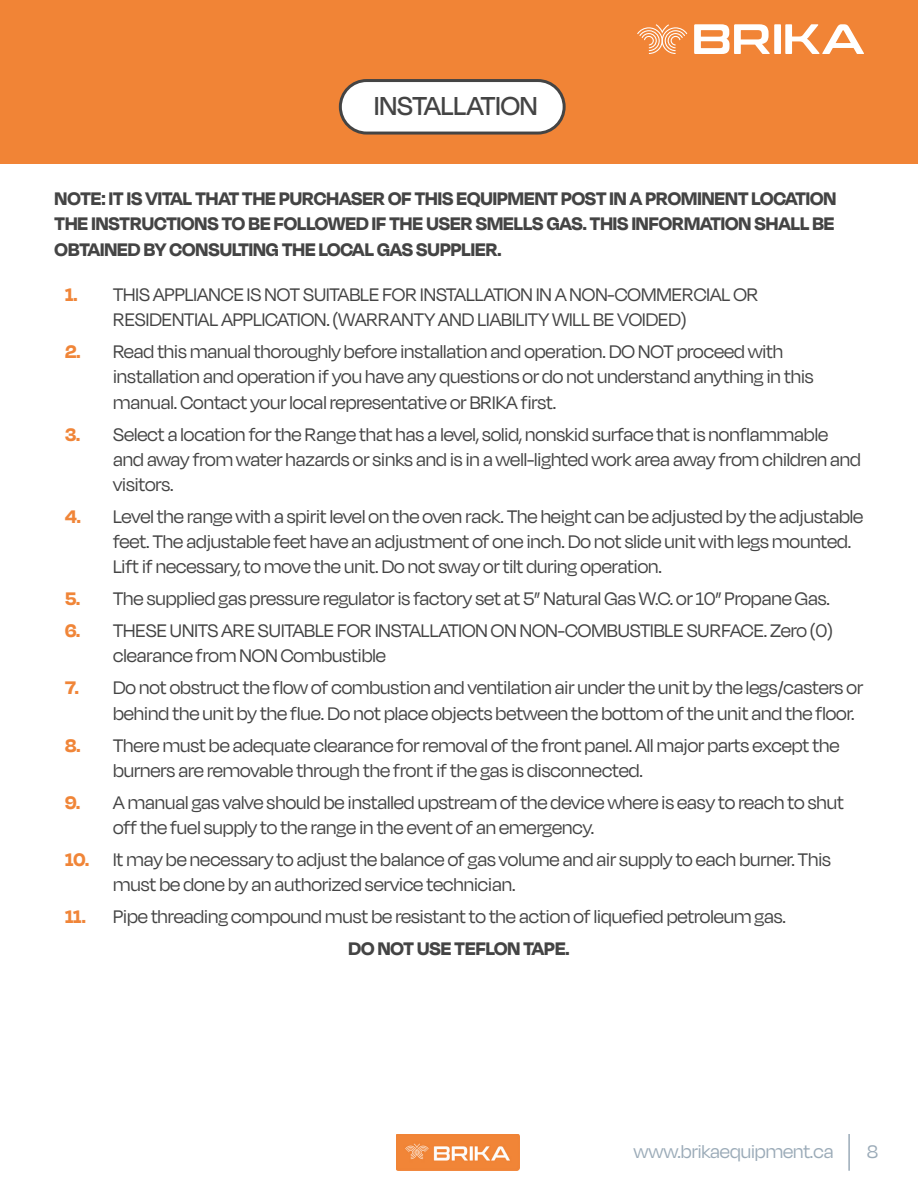
<style>
.page{position:relative;width:918px;height:1188px;background:#fff}
.page>*{position:absolute;margin:0;border:0;box-sizing:border-box;transform-origin:0 0}
.CHAPTER{font:500 30px "Degular Display";color:#444}
.t1{font:21px/25.2px "Degular Display";color:#444}
.CHAPTER-2{font:700 21px/25.2px "Degular Display";color:#444;text-align:justify}
.t2{font:21px "Degular Display";color:#9babb8}
.s1{font-weight:700;color:#f08538}
</style>
<div class="page">
<img style="left:397px;top:1134px;width:123px;height:37px">
<hr style="left:848px;top:1134px;width:2px;height:37px;background:#9babb8">
<div style="left:0;top:0;width:918px;height:163px;background:#f18436"></div>
<div style="left:340px;top:81px;width:224px;height:52px;background:#fff;border-radius:26px"></div>
<div style="left:339px;top:79px;width:227px;height:56px;border:3px solid #444;border-radius:26px"></div>
<svg style="left:694px;top:24px;width:76px;height:30px"></svg>
<div style="left:774px;top:24px;width:7px;height:30px;background:#fff"></div>
<svg style="left:785px;top:24px;width:79px;height:30px"></svg>
<svg style="left:637px;top:24px;width:50px;height:30px"></svg>
<p class="CHAPTER" style="left:374px;top:88px;width:165px">INSTALLATION</p>
<p class="CHAPTER-2" style="left:55px;top:185px;width:783px">NOTE: IT IS VITAL THAT THE PURCHASER OF THIS EQUIPMENT POST IN A PROMINENT LOCATION THE INSTRUCTIONS TO BE FOLLOWED IF THE USER SMELLS GAS. THIS INFORMATION SHALL BE OBTAINED BY CONSULTING THE LOCAL GAS SUPPLIER.</p>
<p class="t1" style="left:113px;top:282px;width:647px;text-indent:-48px"><span class="s1">1.</span> THIS APPLIANCE IS NOT SUITABLE FOR INSTALLATION IN A NON-COMMERCIAL OR<br>RESIDENTIAL APPLICATION. (WARRANTY AND LIABILITY WILL BE VOIDED)</p>
<p class="t1" style="left:113px;top:339px;width:702px;text-indent:-48px"><span class="s1">2.</span> Read this manual thoroughly before installation and operation. DO NOT proceed with installation and operation if you have any questions or do not understand anything in this manual. Contact your local representative or BRIKA first.</p>
<p class="t1" style="left:113px;top:421px;width:749px;text-indent:-48px"><span class="s1">3.</span> Select a location for the Range that has a level, solid, nonskid surface that is nonflammable and away from water hazards or sinks and is in a well-lighted work area away from children and visitors.</p>
<p class="t1" style="left:113px;top:503px;width:752px;text-indent:-48px"><span class="s1">4.</span> Level the range with a spirit level on the oven rack. The height can be adjusted by the adjustable feet. The adjustable feet have an adjustment of one inch. Do not slide unit with legs mounted.<br>Lift if necessary, to move the unit. Do not sway or tilt during operation.</p>
<p class="t1" style="left:65px;top:586px;width:766px"><span class="s1">5.</span> The supplied gas pressure regulator is factory set at 5” Natural Gas W.C. or 10” Propane Gas.</p>
<p class="t1" style="left:113px;top:618px;width:721px;text-indent:-48px"><span class="s1">6.</span> THESE UNITS ARE SUITABLE FOR INSTALLATION ON NON-COMBUSTIBLE SURFACE. Zero (0) clearance from NON Combustible</p>
<p class="t1" style="left:113px;top:675px;width:751px;text-indent:-48px"><span class="s1">7.</span> Do not obstruct the flow of combustion and ventilation air under the unit by the legs/casters or behind the unit by the flue. Do not place objects between the bottom of the unit and the floor.</p>
<p class="t1" style="left:113px;top:732px;width:728px;text-indent:-48px"><span class="s1">8.</span> There must be adequate clearance for removal of the front panel. All major parts except the burners are removable through the front if the gas is disconnected.</p>
<p class="t1" style="left:113px;top:789px;width:732px;text-indent:-48px"><span class="s1">9.</span> A manual gas valve should be installed upstream of the device where is easy to reach to shut off the fuel supply to the range in the event of an emergency.</p>
<p class="t1" style="left:113px;top:846px;width:719px;text-indent:-48px"><span class="s1">10.</span> It may be necessary to adjust the balance of gas volume and air supply to each burner. This must be done by an authorized service technician.</p>
<p class="t1" style="left:65px;top:903px;width:722px"><span class="s1">11.</span> Pipe threading compound must be resistant to the action of liquefied petroleum gas.</p>
<p class="CHAPTER-2" style="left:348px;top:935px;width:223px">DO NOT USE TEFLON TAPE.</p>
<p class="t2" style="left:634px;top:1139px;width:201px">www.brikaequipment.ca</p>
<p class="t2" style="left:867px;top:1139px;width:12px">8</p>
</div>
